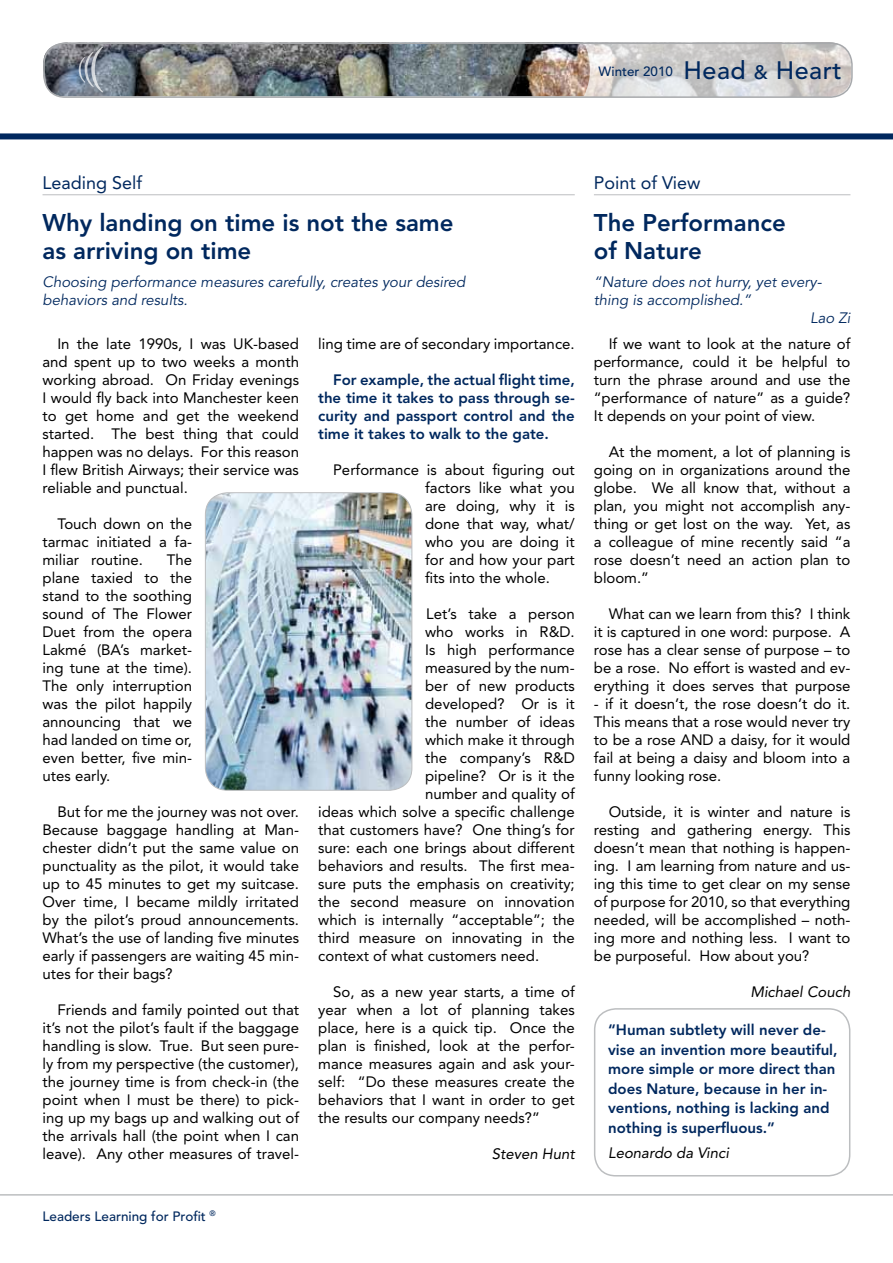
<style>
.page{position:relative;width:893px;height:1263px;background:#fff}
.page>*{position:absolute;margin:0;border:0;box-sizing:border-box;transform-origin:0 0}
.t1{font:800 24px/28.8px "Avenir";color:#00285e}
.t2{font:18px "Avenir";color:#00285e}
.t3{font:15px/18px "Avenir";color:#000;text-align:justify}
.t4{font:800 15px/19.5px "Avenir";color:#00285e;text-align:justify}
.t5{font:italic 15px/18px "Avenir";color:#00285e}
.t6{font:italic 15px "Avenir";color:#000}
.t7{font:500 13.5px "Avenir";color:#00285e}
.t8{font:500 13.35px "Avenir";color:#00285e}
.s1{font-size:25.05px}
.s2{font-size:19.5px}
</style>
<div class="page">
<div style="left:0;top:133px;width:893px;height:6px;background:#00285e"></div>
<hr style="left:594px;top:194px;width:256px;height:1px;background:#bcbec0">
<hr style="left:43px;top:194px;width:532px;height:1px;background:#bcbec0">
<img style="left:43px;top:43px;width:541px;height:52px">
<svg style="left:584px;top:43px;width:266px;height:52px;background:#d2d0ce"></svg>
<svg style="left:79px;top:47px;width:24px;height:45px"></svg>
<hr style="left:0;top:1194px;width:893px;height:1px;background:#bcbec0">
<div style="left:43px;top:43px;width:810px;height:55px;border:2px solid #a7a9ac;border-radius:21px"></div>
<img style="left:205px;top:493px;width:207px;height:297px">
<div style="left:205px;top:492px;width:207px;height:299px;border:1px solid #bcbec0;border-radius:22px"></div>
<div style="left:594px;top:1008px;width:256px;height:168px;border:2px solid #bcbec0;border-radius:21px"></div>
<p class="t8" style="left:599px;top:64px;width:245px">Winter 2010 <span class="s1">Head</span> <span class="s2">&amp;</span> <span class="s1">Heart</span></p>
<p class="t2" style="left:43px;top:172px;width:101px">Leading Self</p>
<p class="t2" style="left:594px;top:172px;width:108px">Point of View</p>
<h1 class="t1" style="left:43px;top:208px;width:413px">Why landing on time is not the same as arriving on time</h1>
<p class="t5" style="left:43px;top:274px;width:424px">Choosing performance measures carefully, creates your desired behaviors and results.</p>
<p class="t3" style="left:43px;top:335px;width:258px;text-indent:15px">In the late 1990s, I was UK-based and spent up to two weeks a month working abroad. On Friday evenings I would fly back into Manchester keen to get home and get the weekend started. The best thing that could happen was no delays. For this reason I flew British Airways; their service was reliable and punctual.</p>
<p class="t3" style="left:43px;top:515px;width:151px;text-indent:15px">Touch down on the tarmac initiated a fa&shy;miliar routine.</p>
<p class="t3" style="left:43px;top:551px;width:151px;text-indent:124px">The plane taxied to the stand to the soothing sound of The Flower Duet from the opera Lakmé (BA’s market&shy;ing tune at the time).<br>The only interruption was the pilot happily announcing that we had landed on time or, even better, five min&shy;utes early.</p>
<p class="t3" style="left:43px;top:803px;width:258px;text-indent:15px">But for me the journey was not over.<br>Because baggage handling at Man&shy;chester didn’t put the same value on punctuality as the pilot, it would take up to 45 minutes to get my suitcase.<br>Over time, I became mildly irritated by the pilot’s proud announcements.<br>What’s the use of landing five minutes early if passengers are waiting 45 min&shy;utes for their bags?</p>
<p class="t3" style="left:43px;top:1001px;width:258px;text-indent:15px">Friends and family pointed out that it’s not the pilot’s fault if the baggage handling is slow. True. But seen pure&shy;ly from my perspective (the customer), the journey time is from check-in (the point when I must be there) to pick&shy;ing up my bags up and walking out of the arrivals hall (the point when I can leave). Any other measures of travel-</p>
<p class="t3" style="left:318px;top:335px;width:258px">ling time are of secondary importance.</p>
<p class="t4" style="left:318px;top:371px;width:258px;line-height:18px;text-indent:15px">For example, the actual flight time, the time it takes to pass through se&shy;curity and passport control and the time it takes to walk to the gate.</p>
<p class="t3" style="left:425px;top:461px;width:151px;text-indent:-92px">Performance is about figuring out factors like what you are doing, why it is done that way, what/ who you are doing it for and how your part fits into the whole.</p>
<p class="t3" style="left:426px;top:605px;width:150px">Let’s take a person</p>
<p class="t3" style="left:425px;top:623px;width:151px">who works in R&amp;D.</p>
<p class="t3" style="left:425px;top:641px;width:151px">Is high performance</p>
<p class="t3" style="left:425px;top:659px;width:151px">measured by the num-</p>
<p class="t3" style="left:425px;top:677px;width:151px">ber of new products</p>
<p class="t3" style="left:425px;top:695px;width:151px">developed? Or is it</p>
<p class="t3" style="left:425px;top:713px;width:151px">the number of ideas</p>
<p class="t3" style="left:425px;top:731px;width:151px">which make it through</p>
<p class="t3" style="left:425px;top:749px;width:151px">the company’s R&amp;D</p>
<p class="t3" style="left:425px;top:767px;width:151px">pipeline? Or is it the</p>
<p class="t3" style="left:425px;top:785px;width:151px">number and quality of</p>
<p class="t3" style="left:318px;top:803px;width:258px">ideas which solve a specific challenge</p>
<p class="t3" style="left:318px;top:821px;width:258px">that customers have? One thing’s for</p>
<p class="t3" style="left:318px;top:839px;width:258px">sure: each one brings about different</p>
<p class="t3" style="left:318px;top:857px;width:258px">behaviors and results. The first mea-</p>
<p class="t3" style="left:318px;top:875px;width:258px">sure puts the emphasis on creativity;</p>
<p class="t3" style="left:318px;top:893px;width:258px">the second measure on innovation</p>
<p class="t3" style="left:318px;top:911px;width:258px">which is internally “acceptable”; the</p>
<p class="t3" style="left:318px;top:929px;width:258px">third measure on innovating in the</p>
<p class="t3" style="left:318px;top:947px;width:223px">context of what customers need.</p>
<p class="t3" style="left:318px;top:983px;width:258px;text-indent:15px">So, as a new year starts, a time of year when a lot of planning takes place, here is a quick tip. Once the plan is finished, look at the perfor&shy;mance measures again and ask your&shy;self: “Do these measures create the behaviors that I want in order to get the results our company needs?”</p>
<p class="t6" style="left:492px;top:1145px;width:84px">Steven Hunt</p>
<h1 class="t1" style="left:594px;top:208px;width:193px">The Performance of Nature</h1>
<p class="t5" style="left:594px;top:274px;width:229px">“Nature does not hurry, yet every-</p>
<p class="t5" style="left:594px;top:292px;width:159px">thing is accomplished.”</p>
<p class="t5" style="left:810px;top:310px;width:42px">Lao Zi</p>
<p class="t3" style="left:594px;top:335px;width:258px;text-indent:15px">If we want to look at the nature of performance, could it be helpful to turn the phrase around and use the “performance of nature” as a guide?<br>It depends on your point of view.</p>
<p class="t3" style="left:594px;top:443px;width:258px;text-indent:15px">At the moment, a lot of planning is going on in organizations around the globe. We all know that, without a plan, you might not accomplish any&shy;thing or get lost on the way. Yet, as a colleague of mine recently said “a rose doesn’t need an action plan to bloom.”</p>
<p class="t3" style="left:594px;top:605px;width:258px;text-indent:15px">What can we learn from this? I think it is captured in one word: purpose. A rose has a clear sense of purpose – to be a rose. No effort is wasted and ev&shy;erything it does serves that purpose</p>
<p class="t3" style="left:594px;top:695px;width:258px">- if it doesn’t, the rose doesn’t do it.<br>This means that a rose would never try to be a rose AND a daisy, for it would fail at being a daisy and bloom into a funny looking rose.</p>
<p class="t3" style="left:594px;top:803px;width:258px;text-indent:15px">Outside, it is winter and nature is resting and gathering energy. This doesn’t mean that nothing is happen&shy;ing. I am learning from nature and us&shy;ing this time to get clear on my sense of purpose for 2010, so that everything needed, will be accomplished – noth&shy;ing more and nothing less. I want to be purposeful. How about you?</p>
<p class="t6" style="left:750px;top:983px;width:102px">Michael Couch</p>
<p class="t4" style="left:608px;top:1020px;width:231px;text-align:left">“Human subtlety will never de&shy;vise an invention more beautiful, more simple or more direct than does Nature, because in her in&shy;ventions, nothing is lacking and nothing is superfluous.”</p>
<p class="t6" style="left:608px;top:1144px;width:122px">Leonardo da Vinci</p>
<p class="t7" style="left:43px;top:1208px;width:175px">Leaders Learning for Profit <sup>®</sup></p>
</div>
